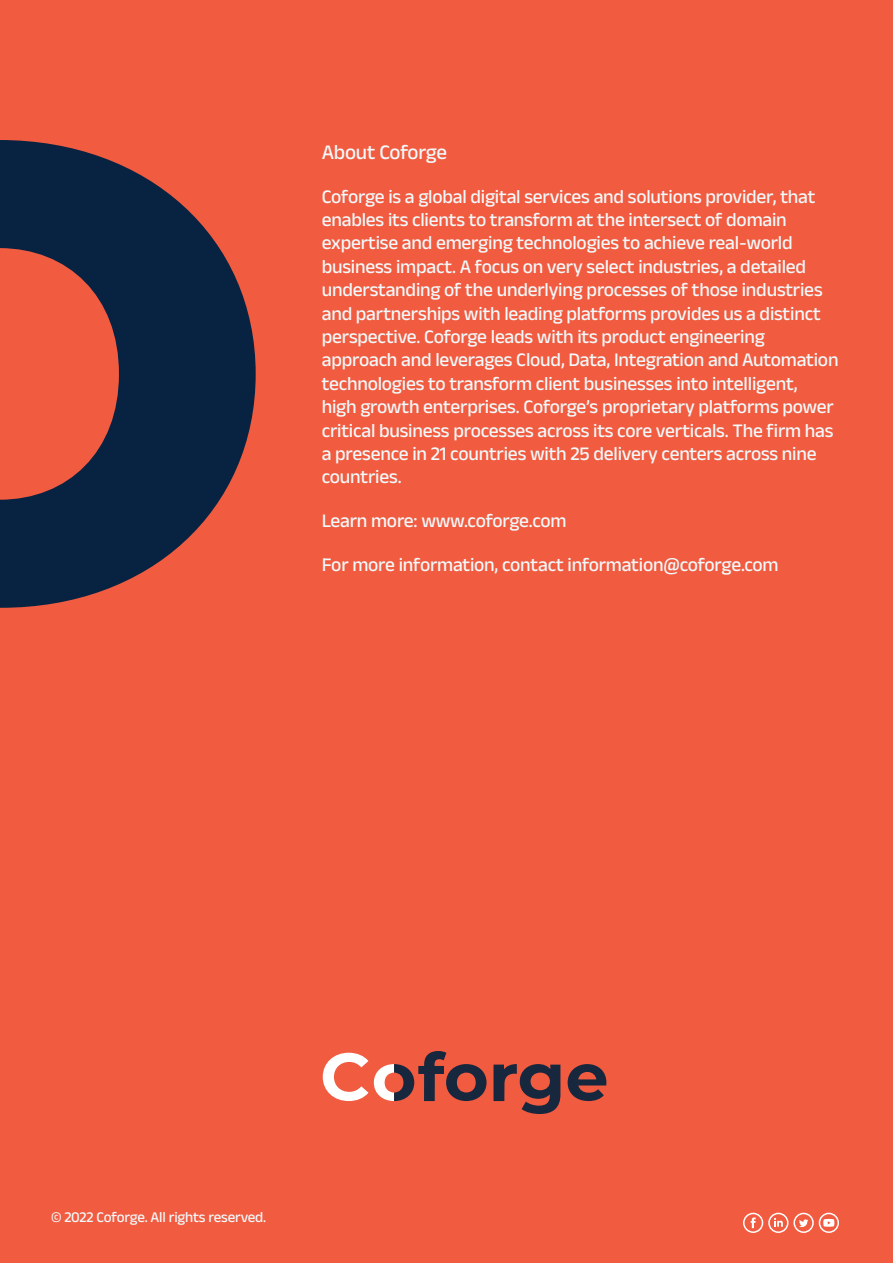
<style>
.page{position:relative;width:893px;height:1263px;background:#f15b40}
.page>*{position:absolute;margin:0;border:0;box-sizing:border-box;transform-origin:0 0}
.t1{font:700 21px "Anek Latin";letter-spacing:-.01em;color:#f2f9fa}
.t2{font:19.5px/23.4px "Anek Latin";letter-spacing:-.01em;color:#f2f9fa}
.t3{font:15px "Anek Latin";letter-spacing:-.01em;color:#f2f9fa}
</style>
<div class="page">
<svg style="left:0;top:140px;width:256px;height:468px;fill:#082341"></svg>
<div style="left:743px;top:1213px;width:20px;height:20px;border:2px solid #fff;border-radius:50%"></div>
<svg style="left:751px;top:1217px;width:5px;height:11px"></svg>
<div style="left:819px;top:1213px;width:20px;height:20px;border:2px solid #fff;border-radius:50%"></div>
<svg style="left:823px;top:1219px;width:11px;height:8px"></svg>
<div style="left:793px;top:1213px;width:21px;height:20px;border:2px solid #fff;border-radius:50%"></div>
<svg style="left:799px;top:1219px;width:9px;height:8px"></svg>
<div style="left:768px;top:1213px;width:20px;height:20px;border:2px solid #fff;border-radius:50%"></div>
<svg style="left:774px;top:1218px;width:9px;height:9px"></svg>
<svg style="left:323px;top:1053px;width:45px;height:48px"></svg>
<svg style="left:493px;top:1064px;width:67px;height:50px"></svg>
<svg style="left:568px;top:1064px;width:38px;height:37px"></svg>
<svg style="left:374px;top:1051px;width:112px;height:50px"></svg>
<p class="t1" style="left:322px;top:138px;width:127px">About Coforge</p>
<p class="t2" style="left:322px;top:183px;width:518px">Coforge is a global digital services and solutions provider, that enables its clients to transform at the intersect of domain expertise and emerging technologies to achieve real-world business impact. A focus on very select industries, a detailed understanding of the underlying processes of those industries and partnerships with leading platforms provides us a distinct perspective. Coforge leads with its product engineering approach and leverages Cloud, Data, Integration and Automation technologies to transform client businesses into intelligent,<br>high growth enterprises. Coforge’s proprietary platforms power critical business processes across its core verticals. The firm has a presence in 21 countries with 25 delivery centers across nine countries.</p>
<p class="t2" style="left:322px;top:508px;width:246px">Learn more: www.coforge.com</p>
<p class="t2" style="left:322px;top:551px;width:458px">For more information, contact information@coforge.com</p>
<p class="t3" style="left:51px;top:1207px;width:217px">© 2022 Coforge. All rights reserved.</p>
</div>
